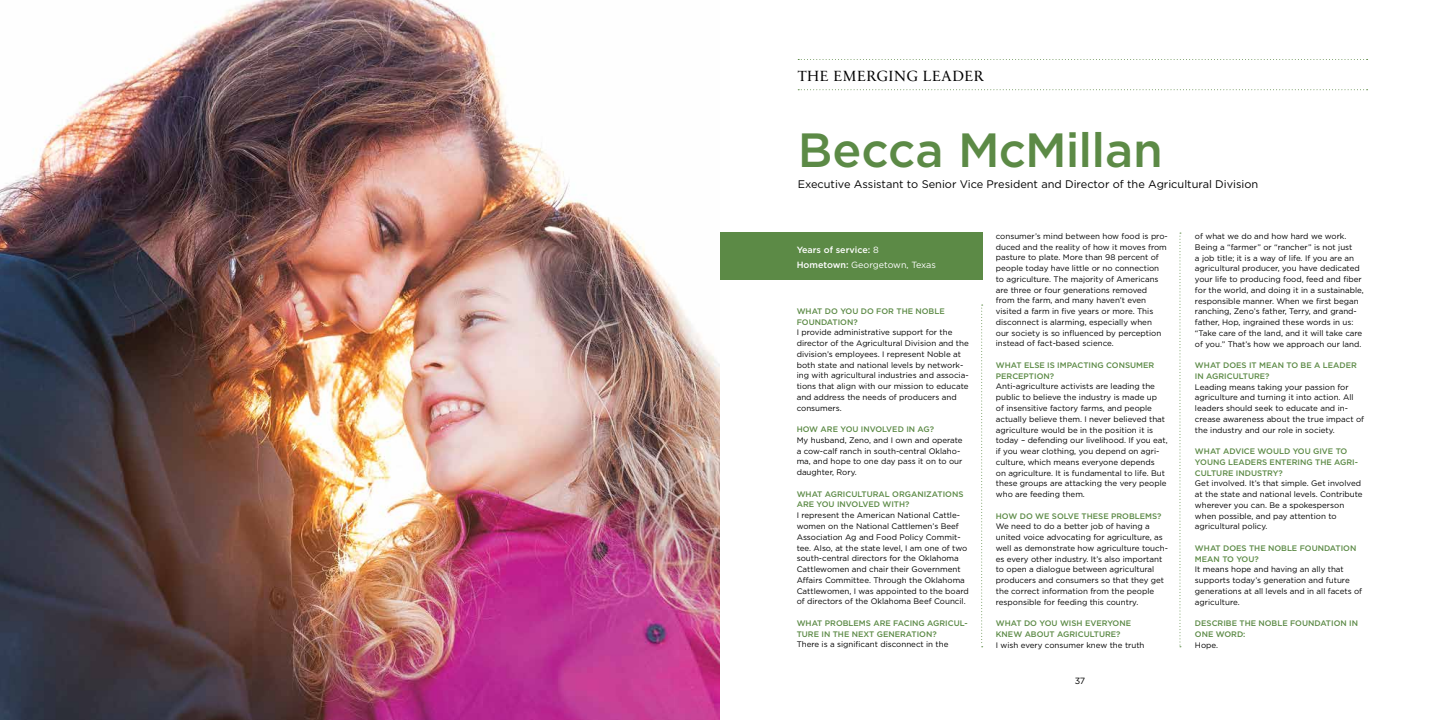
<style>
.page{position:relative;width:1440px;height:720px;background:#fff}
.page>*{position:absolute;margin:0;border:0;box-sizing:border-box;transform-origin:0 0}
.t1{font:500 48px "Gotham";letter-spacing:-.015em;color:#5c8a46}
.t2{font:15px "Sabon Next LT Pro Display";letter-spacing:.04em;color:#000}
.t3{font:11px "Gotham";color:#000}
.t4{font:500 9px/15px "Gotham";color:#fff}
.t5{font:9px "Gotham";color:#000}
.t6{font:8px/10.8px "Gotham";color:#000}
.t7{font:500 8px/10.8px "Gotham";color:#5c8a46}
.s1{font-weight:400}
</style>
<div class="page">
<img style="left:0;top:0;width:720px;height:720px">
<svg style="left:798px;top:59px;width:570px;height:1px"></svg>
<svg style="left:798px;top:89px;width:570px;height:1px"></svg>
<svg style="left:981px;top:305px;width:2px;height:342px"></svg>
<svg style="left:1179px;top:233px;width:2px;height:414px"></svg>
<div style="left:720px;top:233px;width:262px;height:47px;background:#5c8a46"></div>
<h2 class="t2" style="left:798px;top:64px;width:188px">THE EMERGING LEADER</h2>
<h1 class="t1" style="left:798px;top:119px;width:367px">Becca McMillan</h1>
<h3 class="t3" style="left:798px;top:177px;width:462px">Executive Assistant to Senior Vice President and Director of the Agricultural Division</h3>
<p class="t4" style="left:797px;top:242px;width:141px">Years of service: <span class="s1">8<br></span>Hometown: <span class="s1">Georgetown, Texas</span></p>
<p class="t7" style="left:797px;top:306px;width:150px">WHAT DO YOU DO FOR THE NOBLE<br>FOUNDATION?</p>
<p class="t6" style="left:797px;top:327px;width:174px">I provide administrative support for the director of the Agricultural Division and the division’s employees. I represent Noble at both state and national levels by network&shy;ing with agricultural industries and associa&shy;tions that align with our mission to educate and address the needs of producers and consumers.</p>
<p class="t7" style="left:797px;top:424px;width:139px">HOW ARE YOU INVOLVED IN AG?</p>
<p class="t6" style="left:797px;top:435px;width:167px">My husband, Zeno, and I own and operate a cow-calf ranch in south-central Oklaho&shy;ma, and hope to one day pass it on to our daughter, Rory.</p>
<p class="t7" style="left:797px;top:488px;width:168px">WHAT AGRICULTURAL ORGANIZATIONS<br>ARE YOU INVOLVED WITH?</p>
<p class="t6" style="left:797px;top:510px;width:174px">I represent the American National Cattle&shy;women on the National Cattlemen’s Beef Association Ag and Food Policy Commit&shy;tee. Also, at the state level, I am one of two south-central directors for the Oklahoma Cattlewomen and chair their Government Affairs Committee. Through the Oklahoma Cattlewomen, I was appointed to the board of directors of the Oklahoma Beef Council.</p>
<p class="t7" style="left:797px;top:617px;width:172px">WHAT PROBLEMS ARE FACING AGRICUL-<br>TURE IN THE NEXT GENERATION?</p>
<p class="t6" style="left:797px;top:639px;width:153px">There is a significant disconnect in the</p>
<p class="t6" style="left:996px;top:231px;width:173px">consumer’s mind between how food is pro&shy;duced and the reality of how it moves from pasture to plate. More than 98 percent of people today have little or no connection to agriculture. The majority of Americans are three or four generations removed from the farm, and many haven’t even visited a farm in five years or more. This disconnect is alarming, especially when<br>our society is so influenced by perception instead of fact-based science.</p>
<p class="t7" style="left:996px;top:360px;width:160px">WHAT ELSE IS IMPACTING CONSUMER<br>PERCEPTION?</p>
<p class="t6" style="left:996px;top:381px;width:173px">Anti-agriculture activists are leading the public to believe the industry is made up<br>of insensitive factory farms, and people actually believe them. I never believed that agriculture would be in the position it is today – defending our livelihood. If you eat, if you wear clothing, you depend on agri&shy;culture, which means everyone depends<br>on agriculture. It is fundamental to life. But these groups are attacking the very people who are feeding them.</p>
<p class="t7" style="left:996px;top:510px;width:167px">HOW DO WE SOLVE THESE PROBLEMS?</p>
<p class="t6" style="left:996px;top:521px;width:174px">We need to do a better job of having a united voice advocating for agriculture, as well as demonstrate how agriculture touch&shy;es every other industry. It’s also important to open a dialogue between agricultural producers and consumers so that they get the correct information from the people responsible for feeding this country.</p>
<p class="t7" style="left:996px;top:618px;width:137px">WHAT DO YOU WISH EVERYONE<br>KNEW ABOUT AGRICULTURE?</p>
<p class="t6" style="left:996px;top:639px;width:150px">I wish every consumer knew the truth</p>
<p class="t5" style="left:1075px;top:675px;width:12px">37</p>
<p class="t6" style="left:1195px;top:231px;width:170px">of what we do and how hard we work.<br>Being a “farmer” or “rancher” is not just<br>a job title; it is a way of life. If you are an agricultural producer, you have dedicated your life to producing food, feed and fiber for the world, and doing it in a sustainable, responsible manner. When we first began ranching, Zeno’s father, Terry, and grand&shy;father, Hop, ingrained these words in us: “Take care of the land, and it will take care of you.” That’s how we approach our land.</p>
<p class="t7" style="left:1195px;top:360px;width:163px">WHAT DOES IT MEAN TO BE A LEADER<br>IN AGRICULTURE?</p>
<p class="t6" style="left:1195px;top:381px;width:171px">Leading means taking your passion for agriculture and turning it into action. All leaders should seek to educate and in&shy;crease awareness about the true impact of the industry and our role in society.</p>
<p class="t7" style="left:1195px;top:446px;width:165px">WHAT ADVICE WOULD YOU GIVE TO<br>YOUNG LEADERS ENTERING THE AGRI-<br>CULTURE INDUSTRY?</p>
<p class="t6" style="left:1195px;top:478px;width:169px">Get involved. It’s that simple. Get involved at the state and national levels. Contribute wherever you can. Be a spokesperson when possible, and pay attention to agricultural policy.</p>
<p class="t7" style="left:1195px;top:543px;width:163px">WHAT DOES THE NOBLE FOUNDATION<br>MEAN TO YOU?</p>
<p class="t6" style="left:1195px;top:564px;width:169px">It means hope and having an ally that supports today’s generation and future generations at all levels and in all facets of agriculture.</p>
<p class="t7" style="left:1195px;top:618px;width:165px">DESCRIBE THE NOBLE FOUNDATION IN<br>ONE WORD:</p>
<p class="t6" style="left:1195px;top:639px;width:25px">Hope.</p>
</div>
